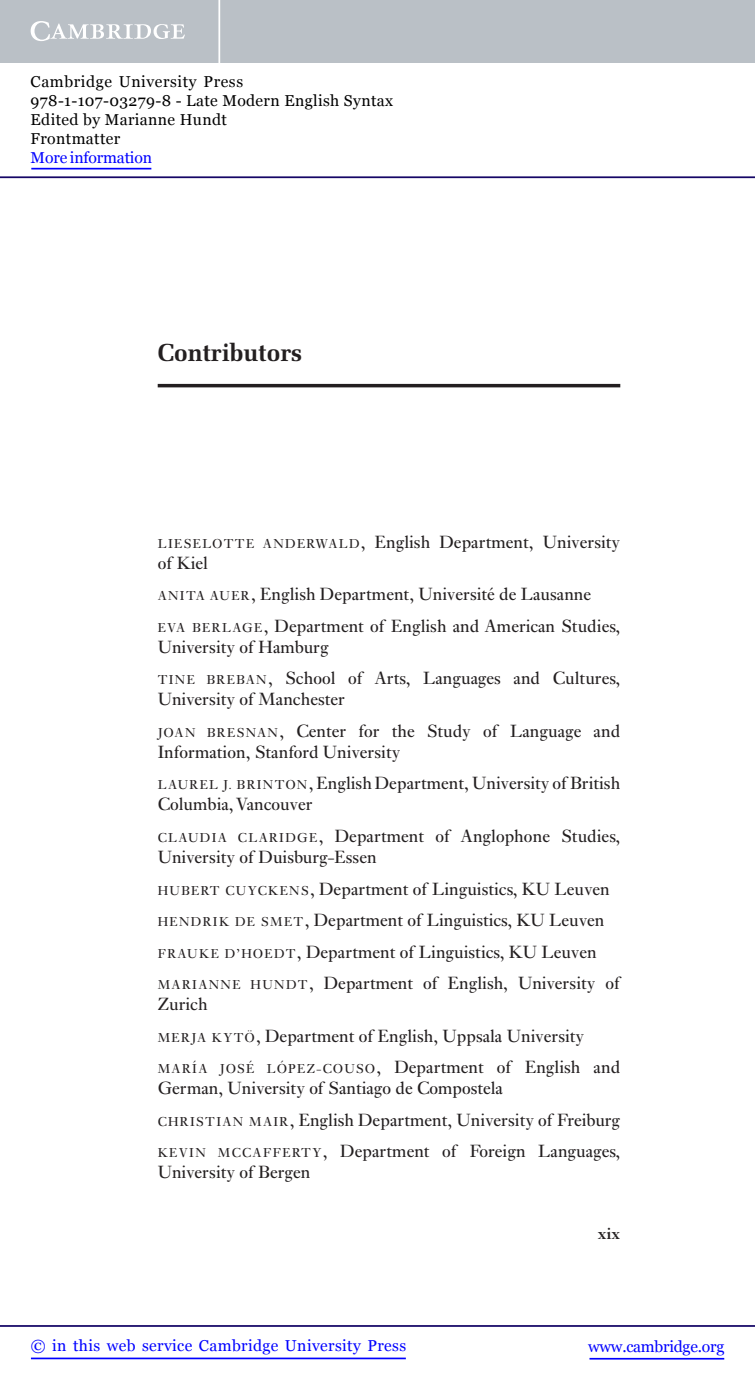
<style>
.page{position:relative;width:755px;height:1385px;background:#fff}
.page>*{position:absolute;margin:0;border:0;box-sizing:border-box;transform-origin:0 0}
.t1{font:700 24.5px "Melior LT Std";color:#231f20}
.t2{font:18.38px/31.5px "Ehrhardt MT Std";color:#231f20}
.t3{font:600 16.62px "Ehrhardt MT Std";color:#231f20}
.t4{font:15.75px/18.9px "Georgia";letter-spacing:.025em;color:#000}
.t5{font:15.75px "Georgia";letter-spacing:.025em;color:#00f}
.t6{font:15.75px "Georgia";letter-spacing:-.015em;color:#00f}
.t7{font:15.75px "Georgia";letter-spacing:-.01em;color:#00f}
.s1{font-size:13.47px}
</style>
<div class="page">
<hr style="left:158px;top:384px;width:462px;height:3px;background:#231f20">
<hr style="left:589px;top:1358px;width:134px;height:1px;background:#00f">
<hr style="left:0;top:1325px;width:754px;height:2px;background:#150666">
<hr style="left:31px;top:1357px;width:374px;height:2px;background:#00f">
<div style="left:0;top:0;width:754px;height:63px;background:#bac0c6"></div>
<svg style="left:31px;top:21px;width:154px;height:20px"></svg>
<hr style="left:218px;top:0;width:2px;height:63px;background:#fff">
<hr style="left:0;top:176px;width:754px;height:2px;background:#150666">
<hr style="left:31px;top:168px;width:120px;height:1px;background:#00f">
<p class="t4" style="left:31px;top:73px;width:364px">Cambridge University Press<br>978-1-107-03279-8 - Late Modern English Syntax<br>Edited by Marianne Hundt<br>Frontmatter</p>
<p class="t7" style="left:31px;top:148px;width:123px">More information</p>
<h1 class="t1" style="left:158px;top:343px;width:146px">Contributors</h1>
<p class="t2" style="left:158px;top:533px;width:463px;line-height:21px"><span class="s1">LIESELOTTE ANDERWALD</span> , English Department, University of Kiel</p>
<p class="t2" style="left:158px;top:580px;width:463px"><span class="s1">ANITA AUER</span> , English Department, Universit é de Lausanne<br><span class="s1">EVA BERLAGE</span> , Department of English and American Studies,</p>
<p class="t2" style="left:158px;top:633px;width:464px">University of Hamburg<br><span class="s1">TINE BREBAN</span> , School of Arts, Languages and Cultures,</p>
<p class="t2" style="left:158px;top:685px;width:463px">University of Manchester<br><span class="s1">JOAN BRESNAN</span> , Center for the Study of Language and</p>
<p class="t2" style="left:158px;top:738px;width:463px">Information, Stanford University<br><span class="s1">LAUREL J. BRINTON</span> , English Department, University of British</p>
<p class="t2" style="left:158px;top:790px;width:463px">Columbia, Vancouver<br><span class="s1">CLAUDIA CLARIDGE</span> , Department of Anglophone Studies,</p>
<p class="t2" style="left:157px;top:843px;width:463px">University of Duisburg-Essen<br><span class="s1">HUBERT CUYCKENS</span> , Department of Linguistics, KU Leuven <span class="s1">HENDRIK DE SMET</span> , Department of Linguistics, KU Leuven <span class="s1">FRAUKE D’HOEDT</span> , Department of Linguistics, KU Leuven <span class="s1">MARIANNE HUNDT</span> , Department of English, University of</p>
<p class="t2" style="left:157px;top:990px;width:463px">Zurich<br><span class="s1">MERJA KYT Ö</span> , Department of English, Uppsala University<br><span class="s1">MAR Í A JOS É L Ó PEZ-COUSO</span> , Department of English and</p>
<p class="t2" style="left:157px;top:1074px;width:464px">German, University of Santiago de Compostela<br><span class="s1">CHRISTIAN MAIR</span> , English Department, University of Freiburg<br><span class="s1">KEVIN MCCAFFERTY</span> , Department of Foreign Languages,</p>
<p class="t2" style="left:158px;top:1158px;width:154px">University of Bergen</p>
<p class="t3" style="left:597px;top:1228px;width:24px">xix</p>
<p class="t5" style="left:31px;top:1336px;width:376px">© in this web service Cambridge University Press</p>
<p class="t6" style="left:587px;top:1336px;width:137px">www.cambridge.org</p>
</div>
